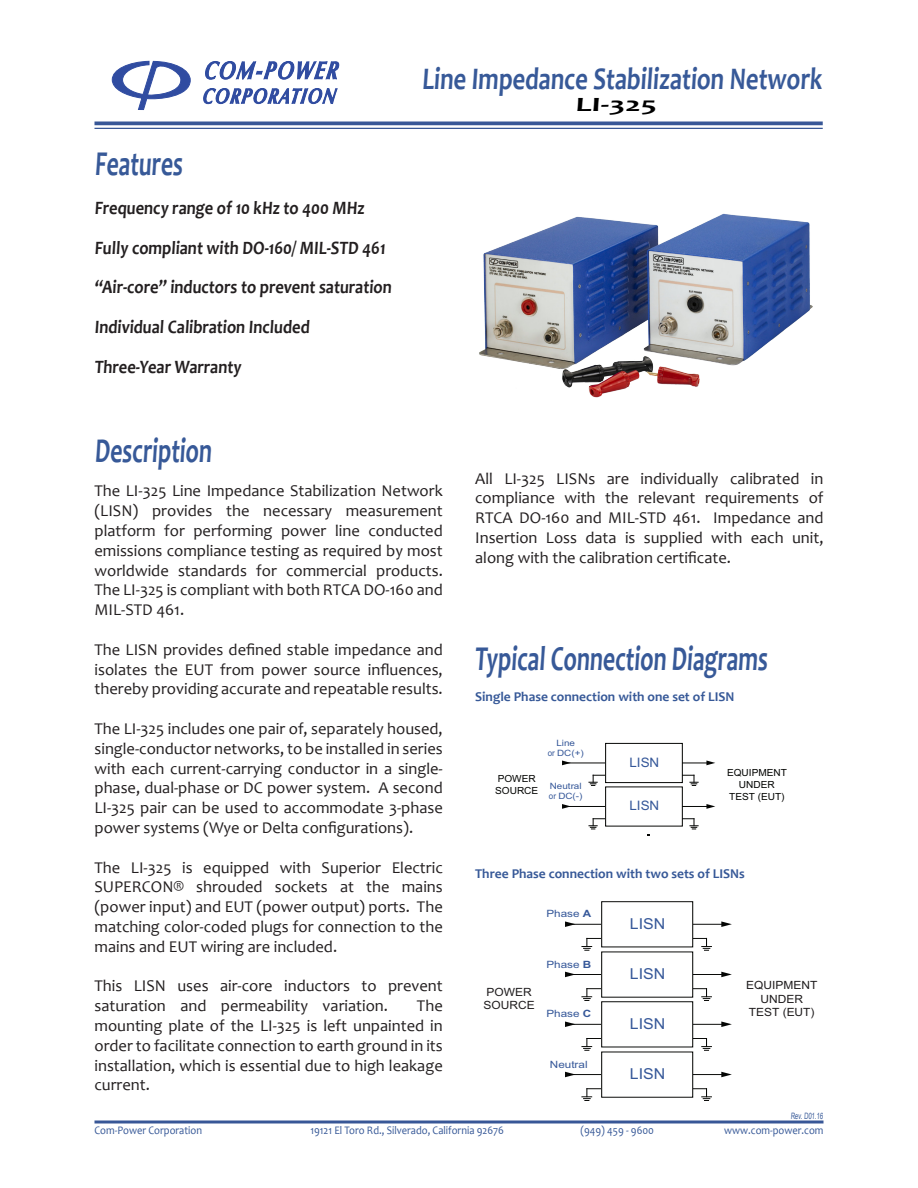
<style>
.page{position:relative;width:918px;height:1188px;background:#fff}
.page>*{position:absolute;margin:0;border:0;box-sizing:border-box;transform-origin:0 0}
.t1{font:700 35.1px "Candara";color:#375998;scale:.68 1}
.t2{font:700 31.65px "Candara";color:#375998;scale:.78 1}
.t3{font:700 20.4px "Candara";color:#000;scale:1.64 1}
.t4{font:700 18.9px "Candara";color:#231f20;scale:.87 1}
.t5{font:16.5px/19.8px "Candara";color:#231f20;text-align:justify}
.t6{font:15px "Arial";color:#365899;scale:1.06 1}
.t7{font:700 13.5px "Candara";color:#375998}
.t8{font:13.05px "Arial";color:#365899}
.t9{font:11.55px "Candara";color:#365897;scale:.91 1}
.t10{font:11.25px/13.5px "Arial";color:#201d1e;scale:1.06 1}
.t11{font:10.05px "Arial";color:#365899;scale:1.17 1}
.t12{font:9.75px/11.7px "Arial";color:#040503}
.t13{font:8.7px/10.5px "Arial";color:#365899;text-align:center;scale:1.13 1}
.t14{font:8.7px "Arial";color:#375998;scale:.68 1}
.s1{font-family:"Arial Narrow"}
.s2{font-weight:700}
</style>
<div class="page">
<svg style="left:112px;top:61px;width:78px;height:49px"></svg>
<svg style="left:203px;top:61px;width:137px;height:43px"></svg>
<hr style="left:94px;top:122px;width:729px;height:3px;background:#385797">
<hr style="left:94px;top:128px;width:729px;height:1px;background:#385797">
<svg style="left:94px;top:1120px;width:730px;height:4px;background:#6980b0"></svg>
<hr style="left:567px;top:763px;width:140px;height:1px;background:#040503">
<svg style="left:706px;top:761px;width:9px;height:4px"></svg>
<svg style="left:562px;top:761px;width:9px;height:4px"></svg>
<svg style="left:690px;top:775px;width:8px;height:11px"></svg>
<svg style="left:589px;top:775px;width:8px;height:11px"></svg>
<hr style="left:593px;top:775px;width:101px;height:1px;background:#040503">
<div style="left:606px;top:743px;width:76px;height:40px;background:#fff"></div>
<div style="left:605px;top:743px;width:78px;height:40px;border:1px solid #040503"></div>
<hr style="left:567px;top:806px;width:140px;height:1px;background:#040503">
<svg style="left:706px;top:804px;width:9px;height:5px"></svg>
<svg style="left:562px;top:804px;width:7px;height:5px"></svg>
<svg style="left:690px;top:819px;width:8px;height:11px"></svg>
<svg style="left:589px;top:819px;width:8px;height:11px"></svg>
<hr style="left:593px;top:818px;width:101px;height:1px;background:#040503">
<div style="left:606px;top:787px;width:76px;height:39px;background:#fff"></div>
<div style="left:605px;top:787px;width:78px;height:39px;border:1px solid #040503"></div>
<hr style="left:572px;top:924px;width:150px;height:1px;background:#040503">
<svg style="left:721px;top:921px;width:11px;height:6px"></svg>
<svg style="left:565px;top:921px;width:11px;height:6px"></svg>
<svg style="left:702px;top:938px;width:9px;height:13px"></svg>
<svg style="left:582px;top:938px;width:10px;height:13px"></svg>
<hr style="left:587px;top:938px;width:119px;height:1px;background:#040503">
<div style="left:602px;top:902px;width:91px;height:45px;background:#fff"></div>
<div style="left:601px;top:901px;width:92px;height:46px;border:1px solid #040503"></div>
<hr style="left:572px;top:974px;width:150px;height:1px;background:#040503">
<svg style="left:721px;top:972px;width:11px;height:5px"></svg>
<svg style="left:565px;top:972px;width:9px;height:5px"></svg>
<svg style="left:702px;top:989px;width:9px;height:12px"></svg>
<svg style="left:582px;top:989px;width:10px;height:12px"></svg>
<hr style="left:587px;top:988px;width:119px;height:1px;background:#040503">
<div style="left:602px;top:952px;width:91px;height:45px;background:#fff"></div>
<div style="left:601px;top:952px;width:92px;height:45px;border:1px solid #040503"></div>
<hr style="left:572px;top:1024px;width:150px;height:1px;background:#040503">
<svg style="left:721px;top:1022px;width:11px;height:5px"></svg>
<svg style="left:565px;top:1022px;width:11px;height:5px"></svg>
<svg style="left:702px;top:1038px;width:9px;height:13px"></svg>
<svg style="left:582px;top:1038px;width:10px;height:13px"></svg>
<hr style="left:587px;top:1038px;width:119px;height:1px;background:#040503">
<div style="left:602px;top:1002px;width:91px;height:45px;background:#fff"></div>
<div style="left:601px;top:1001px;width:92px;height:46px;border:1px solid #040503"></div>
<hr style="left:572px;top:1074px;width:150px;height:1px;background:#040503">
<svg style="left:721px;top:1072px;width:11px;height:5px"></svg>
<svg style="left:565px;top:1072px;width:11px;height:5px"></svg>
<svg style="left:702px;top:1089px;width:9px;height:12px"></svg>
<svg style="left:582px;top:1089px;width:10px;height:12px"></svg>
<hr style="left:587px;top:1088px;width:119px;height:1px;background:#040503">
<div style="left:602px;top:1052px;width:91px;height:45px;background:#fff"></div>
<div style="left:601px;top:1052px;width:92px;height:46px;border:1px solid #040503"></div>
<img style="left:479px;top:213px;width:334px;height:185px">
<p class="t1" style="left:94px;top:141px;width:135px">Features</p>
<p class="t4" style="left:94px;top:196px;width:314px">Frequency range of 10 kHz to 400 MHz</p>
<p class="t4" style="left:94px;top:236px;width:338px">Fully compliant with DO-160/ MIL-STD 461</p>
<p class="t4" style="left:94px;top:275px;width:345px">“Air-core” inductors to prevent saturation</p>
<p class="t4" style="left:94px;top:315px;width:250px">Individual Calibration Included</p>
<p class="t4" style="left:94px;top:355px;width:172px">Three-Year Warranty</p>
<p class="t1" style="left:94px;top:428px;width:178px">Description</p>
<p class="t2" style="left:422px;top:59px;width:518px">Line Impedance Stabilization Network</p>
<p class="t3" style="left:575px;top:92px;width:52px">LI-325</p>
<p class="t5" style="left:94px;top:481px;width:350px">The LI-325 Line Impedance Stabilization Network (LISN) provides the necessary measurement platform for performing power line conducted emissions compliance testing as required by most worldwide standards for commercial products.<br>The LI-325 is compliant with both RTCA DO-160 and MIL-STD 461.</p>
<p class="t5" style="left:94px;top:639px;width:350px">The LISN provides defined stable impedance and isolates the EUT from power source influences, thereby providing accurate and repeatable results.</p>
<p class="t5" style="left:94px;top:719px;width:350px">The LI-325 includes one pair of, separately housed, single-conductor networks, to be installed in series with each current-carrying conductor in a single&shy;phase, dual-phase or DC power system. A second LI-325 pair can be used to accommodate 3-phase power systems (Wye or Delta configurations).</p>
<p class="t5" style="left:94px;top:857px;width:350px">The LI-325 is equipped with Superior Electric SUPERCON® shrouded sockets at the mains (power input) and EUT (power output) ports. The matching color-coded plugs for connection to the mains and EUT wiring are included.</p>
<p class="t5" style="left:94px;top:976px;width:350px">This LISN uses air-core inductors to prevent saturation and permeability variation.</p>
<p class="t5" style="left:94px;top:996px;width:350px;text-indent:322px">The mounting plate of the LI-325 is left unpainted in order to facilitate connection to earth ground in its installation, which is essential due to high leakage current.</p>
<p class="t5" style="left:475px;top:468px;width:350px">All LI-325 LISNs are individually calibrated in compliance with the relevant requirements of RTCA DO-160 and MIL-STD 461. Impedance and Insertion Loss data is supplied with each unit, along with the calibration certificate.</p>
<p class="t1" style="left:474px;top:636px;width:437px">Typical Connection Diagrams</p>
<p class="t7" style="left:475px;top:688px;width:261px">Single Phase connection with one set of LISN</p>
<p class="t12" style="left:495px;top:773px;width:45px">POWER<br>SOURCE</p>
<p class="t13" style="left:548px;top:738px;width:33px">Line<br><span class="s1">or</span> DC(+)</p>
<p class="t13" style="left:549px;top:780px;width:31px;text-align:left">Neutral <span class="s1">or</span> DC(-)</p>
<p class="t8" style="left:629px;top:754px;width:31px">LISN</p>
<p class="t8" style="left:629px;top:797px;width:31px">LISN</p>
<p class="t12" style="left:727px;top:767px;width:61px;text-align:center">EQUIPMENT<br>UNDER<br>TEST (EUT)</p>
<p class="t7" style="left:475px;top:866px;width:271px">Three Phase connection with two sets of LISNs</p>
<p class="t11" style="left:546px;top:907px;width:40px">Phase <span class="s2">A</span></p>
<p class="t10" style="left:484px;top:985px;width:50px">POWER<br>SOURCE</p>
<p class="t11" style="left:546px;top:957px;width:40px">Phase <span class="s2">B</span></p>
<p class="t11" style="left:546px;top:1007px;width:40px">Phase <span class="s2">C</span></p>
<p class="t11" style="left:550px;top:1057px;width:34px">Neutral</p>
<p class="t6" style="left:630px;top:914px;width:35px">LISN</p>
<p class="t6" style="left:630px;top:964px;width:35px">LISN</p>
<p class="t6" style="left:630px;top:1014px;width:35px">LISN</p>
<p class="t6" style="left:630px;top:1064px;width:35px">LISN</p>
<p class="t10" style="left:746px;top:978px;width:69px;text-align:center">EQUIPMENT<br>UNDER<br>TEST (EUT)</p>
<p class="t14" style="left:791px;top:1110px;width:51px">Rev. D01.16</p>
<p class="t9" style="left:94px;top:1123px;width:120px">Com-Power Corporation</p>
<p class="t9" style="left:310px;top:1123px;width:214px">19121 El Toro Rd., Silverado, California 92676</p>
<p class="t9" style="left:580px;top:1123px;width:82px">(949) 459 - 9600</p>
<p class="t9" style="left:724px;top:1123px;width:111px">www.com-power.com</p>
</div>
